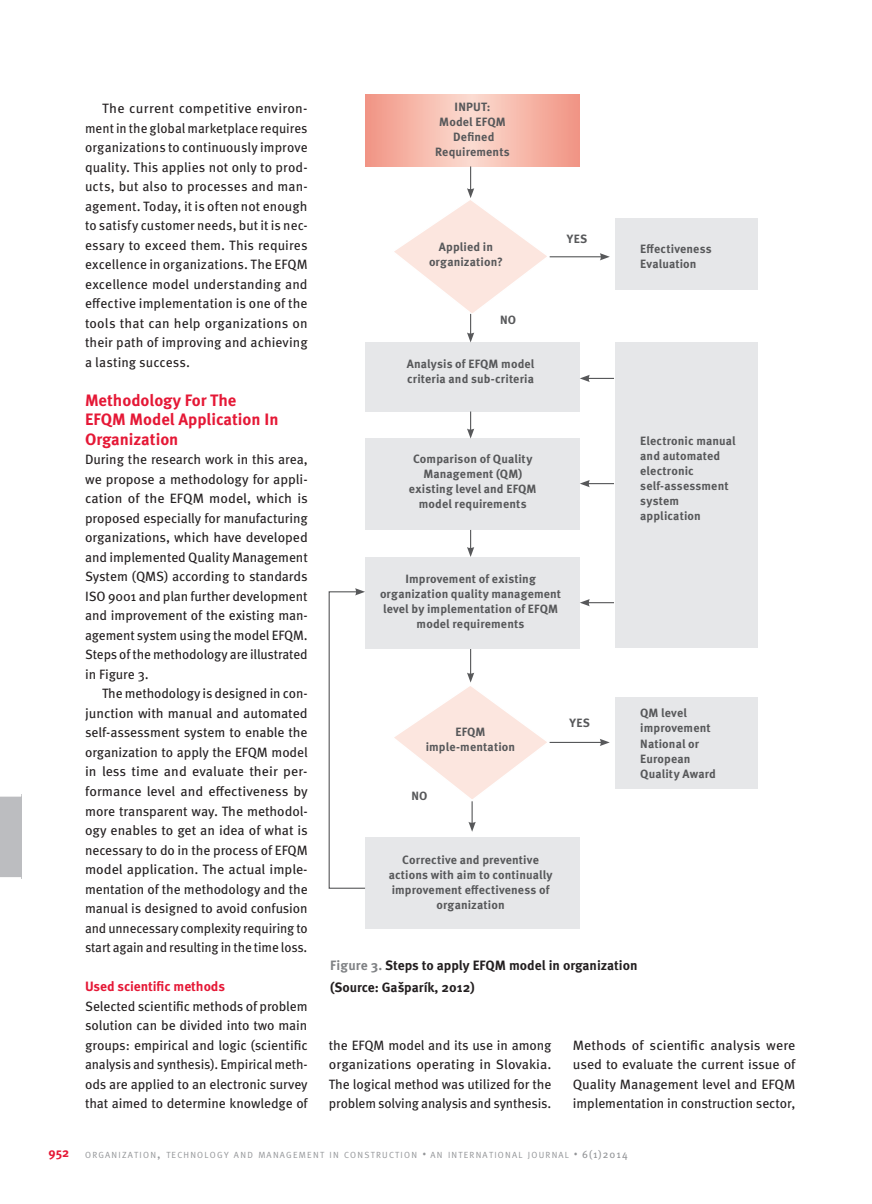
<style>
.page{position:relative;width:872px;height:1204px;background:#fff}
.page>*{position:absolute;margin:0;border:0;box-sizing:border-box;transform-origin:0 0}
._1_1_1_naslov_2_11_1{font:700 16.5px/19.5px "Meta Pro";color:#e51836}
.Bodytext_9_13{font:13.5px/19.5px "Meta Pro";letter-spacing:-.005em;color:#231f20;text-align:justify}
.Prvi_paragraf{font:13.5px/19.5px "Meta Pro";letter-spacing:-.005em;color:#231f20;text-align:justify}
.t1{font:700 13.5px "Meta Pro";color:#231f20}
.Mali_naslov{font:700 13.5px "Meta Pro";letter-spacing:-.005em;color:#e51836}
.t2{font:700 12px/15px "Meta Pro";letter-spacing:.01em;color:#57585a;text-align:center}
.t3{font:8.85px "Meta Normal";letter-spacing:.145em;color:#939598}
.s1{color:#808285}
.s2{font-family:"Meta";font-weight:700;font-size:12.75px;color:#e51836}
.s3{font-size:12.75px}
.s4{font-family:"Santana";font-weight:900;font-stretch:condensed;font-size:12.75px}
.s5{font-family:"Meta";font-size:10.5px}
</style>
<div class="page">
<div style="left:366px;top:438px;width:214px;height:92px;background:#e6e7e9"></div>
<svg style="left:365px;top:94px;width:215px;height:72px"></svg>
<div style="left:615px;top:218px;width:142px;height:72px;background:#e6e7e9"></div>
<div style="left:366px;top:342px;width:214px;height:69px;background:#e6e7e9"></div>
<div style="left:366px;top:557px;width:214px;height:91px;background:#e6e7e9"></div>
<div style="left:366px;top:837px;width:214px;height:91px;background:#e6e7e9"></div>
<div style="left:615px;top:342px;width:142px;height:306px;background:#e6e7e9"></div>
<div style="left:615px;top:697px;width:142px;height:92px;background:#e6e7e9"></div>
<svg style="left:390px;top:648px;width:161px;height:183px"></svg>
<svg style="left:467px;top:530px;width:7px;height:27px"></svg>
<svg style="left:467px;top:411px;width:7px;height:27px"></svg>
<svg style="left:390px;top:166px;width:161px;height:176px"></svg>
<hr style="left:549px;top:256px;width:53px;height:1px;background:#57585a">
<svg style="left:600px;top:253px;width:10px;height:7px"></svg>
<svg style="left:580px;top:375px;width:34px;height:7px"></svg>
<svg style="left:580px;top:480px;width:34px;height:7px"></svg>
<svg style="left:580px;top:599px;width:34px;height:7px"></svg>
<hr style="left:549px;top:741px;width:53px;height:2px;background:#57585a">
<svg style="left:600px;top:739px;width:10px;height:7px"></svg>
<svg style="left:328px;top:588px;width:38px;height:301px"></svg>
<div style="left:0;top:794px;width:21px;height:84px;background:#bcbdc0"></div>
<hr style="left:0;top:877px;width:21px;height:3px;background:#fff">
<hr style="left:0;top:793px;width:21px;height:3px;background:#fff">
<p class="Bodytext_9_13" style="left:85px;top:99px;width:224px;text-indent:17px">The current competitive environ&shy;ment in the global marketplace requires organizations to continuously improve quality. This applies not only to prod&shy;ucts, but also to processes and man&shy;agement. Today, it is often not enough to satisfy customer needs, but it is nec&shy;essary to exceed them. This requires excellence in organizations. The EFQM excellence model understanding and effective implementation is one of the tools that can help organizations on their path of improving and achieving a lasting success.</p>
<p class="_1_1_1_naslov_2_11_1" style="left:85px;top:391px;width:195px">Methodology For The<br>EFQM Model Application In<br>Organization</p>
<p class="Prvi_paragraf" style="left:85px;top:450px;width:224px">During the research work in this area, we propose a methodology for appli&shy;cation of the EFQM model, which is proposed especially for manufacturing organizations, which have developed and implemented Quality Management System (QMS) according to standards ISO 9001 and plan further development and improvement of the existing man&shy;agement system using the model EFQM.<br>Steps of the methodology are illustrated in Figure 3.</p>
<p class="Bodytext_9_13" style="left:85px;top:684px;width:224px;text-indent:17px">The methodology is designed in con&shy;junction with manual and automated self-assessment system to enable the organization to apply the EFQM model in less time and evaluate their per&shy;formance level and effectiveness by more transparent way. The methodol&shy;ogy enables to get an idea of what is necessary to do in the process of EFQM model application. The actual imple&shy;mentation of the methodology and the manual is designed to avoid confusion and unnecessary complexity requiring to start again and resulting in the time loss.</p>
<p class="Mali_naslov" style="left:85px;top:977px;width:141px">Used scientific methods</p>
<p class="Prvi_paragraf" style="left:85px;top:996px;width:225px">Selected scientific methods of problem solution can be divided into two main groups: empirical and logic (scientific analysis and synthesis). Empirical meth&shy;ods are applied to an electronic survey that aimed to determine knowledge of</p>
<p class="t2" style="left:454px;top:99px;width:37px">INPUT:</p>
<p class="t2" style="left:439px;top:114px;width:68px">Model EFQM</p>
<p class="t2" style="left:453px;top:129px;width:43px">Defined</p>
<p class="t2" style="left:435px;top:144px;width:76px">Requirements</p>
<p class="t2" style="left:439px;top:240px;width:56px">Applied in</p>
<p class="t2" style="left:429px;top:255px;width:75px">organization?</p>
<p class="t2" style="left:500px;top:313px;width:18px">NO</p>
<p class="t2" style="left:407px;top:356px;width:129px;text-align:left">Analysis of EFQM model criteria and sub-criteria</p>
<p class="t2" style="left:409px;top:451px;width:129px">Comparison of Quality<br>Management (QM) existing level and EFQM model requirements</p>
<p class="t2" style="left:567px;top:231px;width:22px">YES</p>
<p class="t2" style="left:380px;top:572px;width:183px">Improvement of existing organization quality management level by implementation of EFQM model requirements</p>
<p class="t2" style="left:426px;top:724px;width:91px">EFQM imple-mentation</p>
<p class="t2" style="left:411px;top:788px;width:18px">NO</p>
<p class="t2" style="left:569px;top:715px;width:22px">YES</p>
<p class="t2" style="left:389px;top:852px;width:165px">Corrective and preventive actions with aim to continually improvement effectiveness of organization</p>
<p class="t2" style="left:640px;top:241px;width:73px">Effectiveness</p>
<p class="t2" style="left:640px;top:256px;width:58px">Evaluation</p>
<p class="t2" style="left:640px;top:433px;width:97px">Electronic manual</p>
<p class="t2" style="left:640px;top:448px;width:81px">and automated</p>
<p class="t2" style="left:640px;top:463px;width:55px">electronic</p>
<p class="t2" style="left:640px;top:478px;width:90px">self-assessment</p>
<p class="t2" style="left:640px;top:493px;width:40px">system</p>
<p class="t2" style="left:640px;top:508px;width:62px">application</p>
<p class="t2" style="left:640px;top:706px;width:72px;text-align:left">QM level improvement</p>
<p class="t2" style="left:640px;top:736px;width:60px;text-align:left">National or<br>European</p>
<p class="t2" style="left:640px;top:766px;width:77px">Quality Award</p>
<p class="t1" style="left:330px;top:956px;width:309px"><span class="s1">Figure 3.</span> Steps to apply EFQM model in organization</p>
<p class="t1" style="left:330px;top:978px;width:146px">(Source: Gašparík, 2012)</p>
<p class="Prvi_paragraf" style="left:329px;top:1035px;width:224px">the EFQM model and its use in among organizations operating in Slovakia.<br>The logical method was utilized for the problem solving analysis and synthesis.</p>
<p class="Prvi_paragraf" style="left:573px;top:1035px;width:225px">Methods of scientific analysis were used to evaluate the current issue of Quality Management level and EFQM implementation in construction sector,</p>
<p class="t3" style="left:49px;top:1149px;width:580px"><span class="s2">952</span> ORGANIZATION<span class="s3">,</span> TECHNOLOGY AND MANAGEMENT IN CONSTRUCTION <span class="s4">·</span> AN INTERNATIONAL JOURNAL <span class="s4">·</span> <span class="s5">6(1)2014</span></p>
</div>
